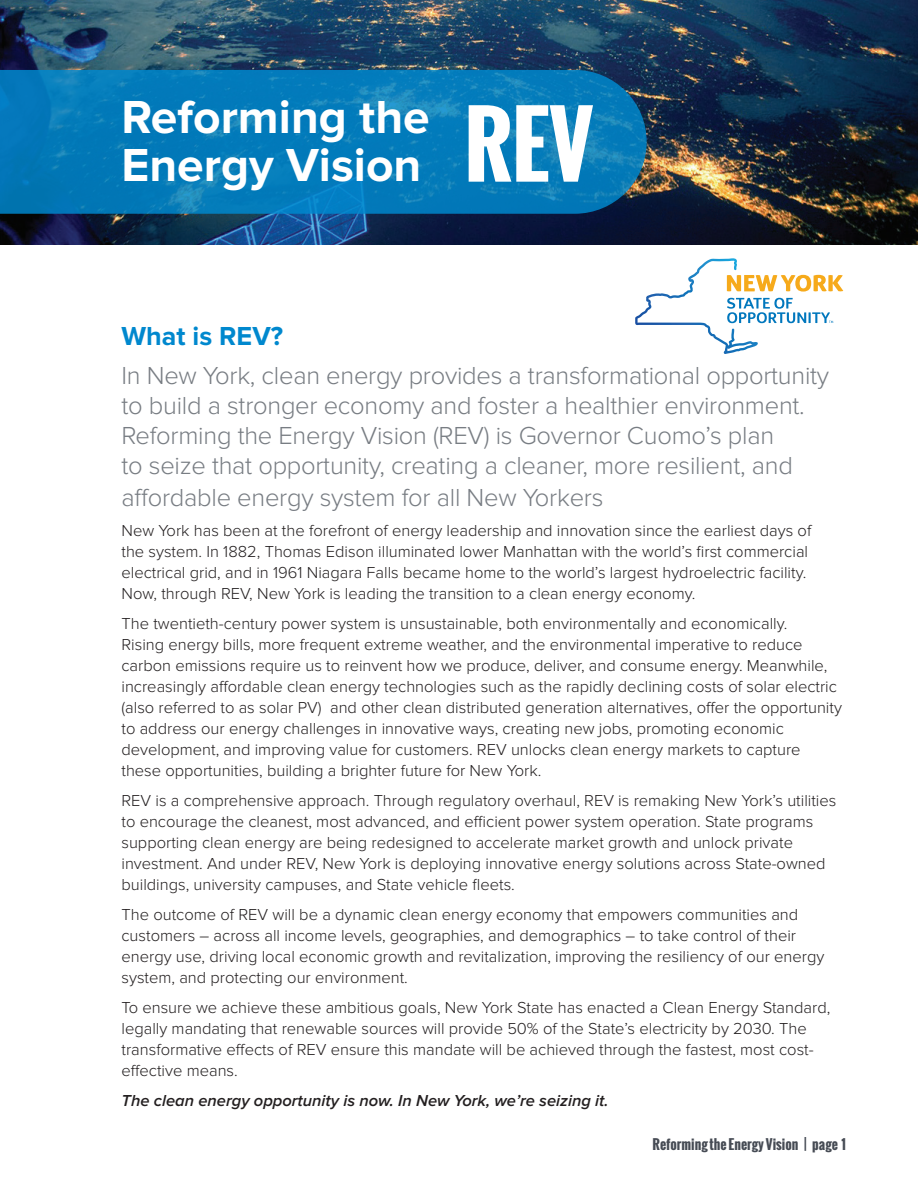
<style>
.page{position:relative;width:918px;height:1188px;background:#fff}
.page>*{position:absolute;margin:0;border:0;box-sizing:border-box;transform-origin:0 0}
.t1{font:700 48px/48px "Proxima Nova";color:#fff}
.t2{font:700 27px "Proxima Nova";color:#0088ce}
.t3{font:300 25.5px/30.3px "Proxima Nova";letter-spacing:-.01em;color:#787d83}
.t4{font:300 16.5px/21px "Proxima Nova";color:#231f20}
.t5{font:italic 600 16.5px "Proxima Nova";color:#231f20}
.t6{font:700 13.5px "Oswald";color:#464b54}
.s1{font-family:"Oswald";font-size:87px}
</style>
<div class="page">
<img style="left:0;top:0;width:918px;height:245px">
<svg style="left:0;top:70px;width:647px;height:144px;background:#067ab7"></svg>
<svg style="left:635px;top:259px;width:208px;height:95px"></svg>
<h1 class="t1" style="left:122px;top:94px;width:474px">Reforming the<br>Energy Vision <span class="s1">REV</span></h1>
<h2 class="t2" style="left:122px;top:321px;width:163px">What is REV?</h2>
<p class="t3" style="left:122px;top:361px;width:709px">In New York, clean energy provides a transformational opportunity to build a stronger economy and foster a healthier environment.<br>Reforming the Energy Vision (REV) is Governor Cuomo’s plan<br>to seize that opportunity, creating a cleaner, more resilient, and affordable energy system for all New Yorkers</p>
<p class="t4" style="left:122px;top:520px;width:691px">New York has been at the forefront of energy leadership and innovation since the earliest days of the system. In 1882, Thomas Edison illuminated lower Manhattan with the world’s first commercial electrical grid, and in 1961 Niagara Falls became home to the world’s largest hydroelectric facility.<br>Now, through REV, New York is leading the transition to a clean energy economy.</p>
<p class="t4" style="left:122px;top:613px;width:722px">The twentieth-century power system is unsustainable, both environmentally and economically.<br>Rising energy bills, more frequent extreme weather, and the environmental imperative to reduce carbon emissions require us to reinvent how we produce, deliver, and consume energy. Meanwhile, increasingly affordable clean energy technologies such as the rapidly declining costs of solar electric (also referred to as solar PV) and other clean distributed generation alternatives, offer the opportunity to address our energy challenges in innovative ways, creating new jobs, promoting economic development, and improving value for customers. REV unlocks clean energy markets to capture these opportunities, building a brighter future for New York.</p>
<p class="t4" style="left:122px;top:790px;width:716px">REV is a comprehensive approach. Through regulatory overhaul, REV is remaking New York’s utilities to encourage the cleanest, most advanced, and efficient power system operation. State programs supporting clean energy are being redesigned to accelerate market growth and unlock private investment. And under REV, New York is deploying innovative energy solutions across State-owned buildings, university campuses, and State vehicle fleets.</p>
<p class="t4" style="left:122px;top:904px;width:704px">The outcome of REV will be a dynamic clean energy economy that empowers communities and customers – across all income levels, geographies, and demographics – to take control of their energy use, driving local economic growth and revitalization, improving the resiliency of our energy system, and protecting our environment.</p>
<p class="t4" style="left:122px;top:997px;width:710px">To ensure we achieve these ambitious goals, New York State has enacted a Clean Energy Standard, legally mandating that renewable sources will provide 50% of the State’s electricity by 2030. The transformative effects of REV ensure this mandate will be achieved through the fastest, most cost&shy;effective means.</p>
<p class="t5" style="left:122px;top:1091px;width:488px">The clean energy opportunity is now. In New York, we’re seizing it.</p>
<p class="t6" style="left:653px;top:1134px;width:195px">Reforming the Energy Vision | page 1</p>
</div>
